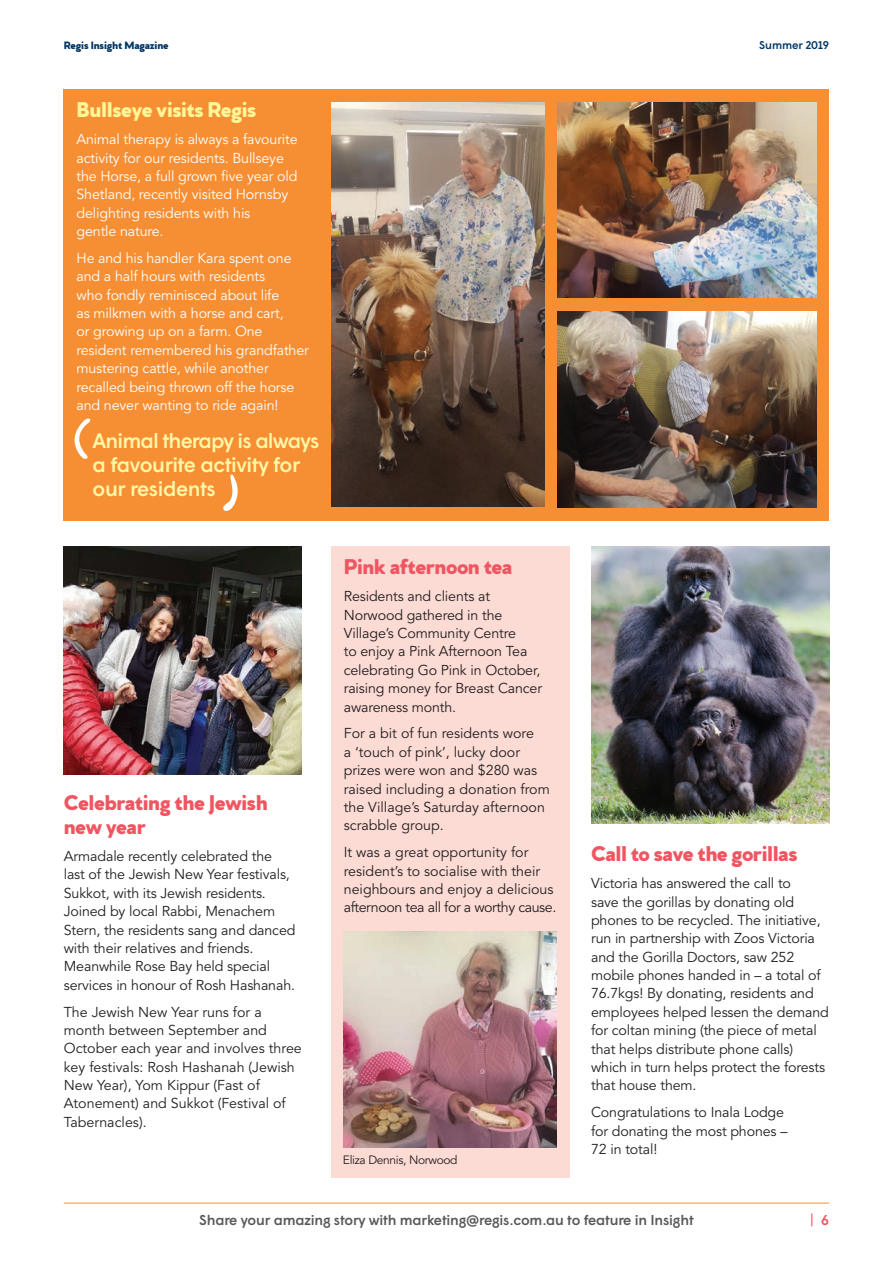
<style>
.page{position:relative;width:893px;height:1263px;background:#fff}
.page>*{position:absolute;margin:0;border:0;box-sizing:border-box;transform-origin:0 0}
.H2_Heading{font:900 22.5px/24px "Venti CF";letter-spacing:-.025em;color:#f05661}
.H2_Heading-2{font:900 22.5px "Venti CF";letter-spacing:-.02em;color:#fff698}
.t1{font:500 21px/24px "Wigrum";letter-spacing:-.03em;color:#fff8a8}
.t2{font:16.5px "Avenir";color:#f05661}
.Body{font:14.25px/18.3px "Avenir";letter-spacing:-.01em;color:#231f20}
.Body-2{font:14.25px/18.3px "Avenir";letter-spacing:-.01em;color:#fff}
.Body-3{font:500 14.25px "Wigrum";letter-spacing:-.01em;color:#57585a}
.t3{font:12px "Avenir";letter-spacing:-.03em;color:#231f20}
.Body-4{font:900 11.25px "Venti CF";letter-spacing:-.01em;color:#003667}
.t4{font:500 11.25px "Wigrum";letter-spacing:-.01em;color:#003667}
.s1{font-family:"Wigrum";font-weight:500;font-size:14.25px}
</style>
<div class="page">
<hr style="left:64px;top:1203px;width:765px;height:1px;background:#f68f34">
<img style="left:64px;top:546px;width:238px;height:228px">
<img style="left:591px;top:546px;width:238px;height:278px">
<div style="left:64px;top:89px;width:765px;height:432px;background:#f68f34"></div>
<div style="left:331px;top:546px;width:238px;height:632px;background:#fcdbd4"></div>
<img style="left:331px;top:102px;width:213px;height:404px">
<img style="left:557px;top:311px;width:259px;height:196px">
<img style="left:557px;top:102px;width:259px;height:196px">
<img style="left:344px;top:932px;width:212px;height:215px">
<svg style="left:74px;top:418px;width:17px;height:41px"></svg>
<svg style="left:223px;top:474px;width:15px;height:37px"></svg>
<p class="Body-4" style="left:64px;top:38px;width:106px">Regis Insight Magazine</p>
<p class="H2_Heading-2" style="left:77px;top:96px;width:181px">Bullseye visits Regis</p>
<p class="Body-2" style="left:77px;top:131px;width:223px">Animal therapy is always a favourite activity for our residents. Bullseye the Horse, a full grown five year old<br>Shetland, recently visited Hornsby delighting residents with his<br>gentle nature.</p>
<p class="Body-2" style="left:77px;top:249px;width:234px">He and his handler Kara spent one and a half hours with residents<br>who fondly reminisced about life<br>as milkmen with a horse and cart,<br>or growing up on a farm. One resident remembered his grandfather mustering cattle, while another recalled being thrown off the horse and never wanting to ride again!</p>
<p class="t1" style="left:93px;top:427px;width:228px">Animal therapy is always a favourite activity for our residents</p>
<p class="H2_Heading" style="left:64px;top:792px;width:206px">Celebrating the Jewish new year</p>
<p class="Body" style="left:64px;top:847px;width:233px">Armadale recently celebrated the last of the Jewish New Year festivals, Sukkot, with its Jewish residents.<br>Joined by local Rabbi, Menachem Stern, the residents sang and danced with their relatives and friends.<br>Meanwhile Rose Bay held special services in honour of Rosh Hashanah.</p>
<p class="Body" style="left:64px;top:1003px;width:240px">The Jewish New Year runs for a month between September and<br>October each year and involves three key festivals: Rosh Hashanah (Jewish<br>New Year), Yom Kippur (Fast of<br>Atonement) and Sukkot (Festival of<br>Tabernacles).</p>
<p class="H2_Heading" style="left:344px;top:556px;width:170px">Pink afternoon tea</p>
<p class="Body" style="left:344px;top:588px;width:200px">Residents and clients at<br>Norwood gathered in the<br>Village’s Community Centre<br>to enjoy a Pink Afternoon Tea celebrating Go Pink in October, raising money for Breast Cancer awareness month.</p>
<p class="Body" style="left:344px;top:725px;width:208px">For a bit of fun residents wore<br>a ‘touch of pink’, lucky door prizes were won and $280 was raised including a donation from the Village’s Saturday afternoon scrabble group.</p>
<p class="Body" style="left:344px;top:843px;width:214px">It was a great opportunity for resident’s to socialise with their neighbours and enjoy a delicious afternoon tea all for a worthy cause.</p>
<p class="t3" style="left:343px;top:1153px;width:116px">Eliza Dennis, Norwood</p>
<p class="t4" style="left:759px;top:37px;width:71px">Summer 2019</p>
<p class="H2_Heading" style="left:591px;top:843px;width:208px">Call to save the gorillas</p>
<p class="Body" style="left:591px;top:874px;width:239px">Victoria has answered the call to<br>save the gorillas by donating old phones to be recycled. The initiative, run in partnership with Zoos Victoria and the Gorilla Doctors, saw 252 mobile phones handed in – a total of 76.7kgs! By donating, residents and employees helped lessen the demand for coltan mining (the piece of metal that helps distribute phone calls) which in turn helps protect the forests that house them.</p>
<p class="Body" style="left:591px;top:1103px;width:198px">Congratulations to Inala Lodge for donating the most phones –<br>72 in total!</p>
<p class="Body-3" style="left:199px;top:1209px;width:496px">Share your amazing story with marketing@regis.com.au to feature in Insight</p>
<p class="t2" style="left:810px;top:1211px;width:21px">| <span class="s1">6</span></p>
</div>
